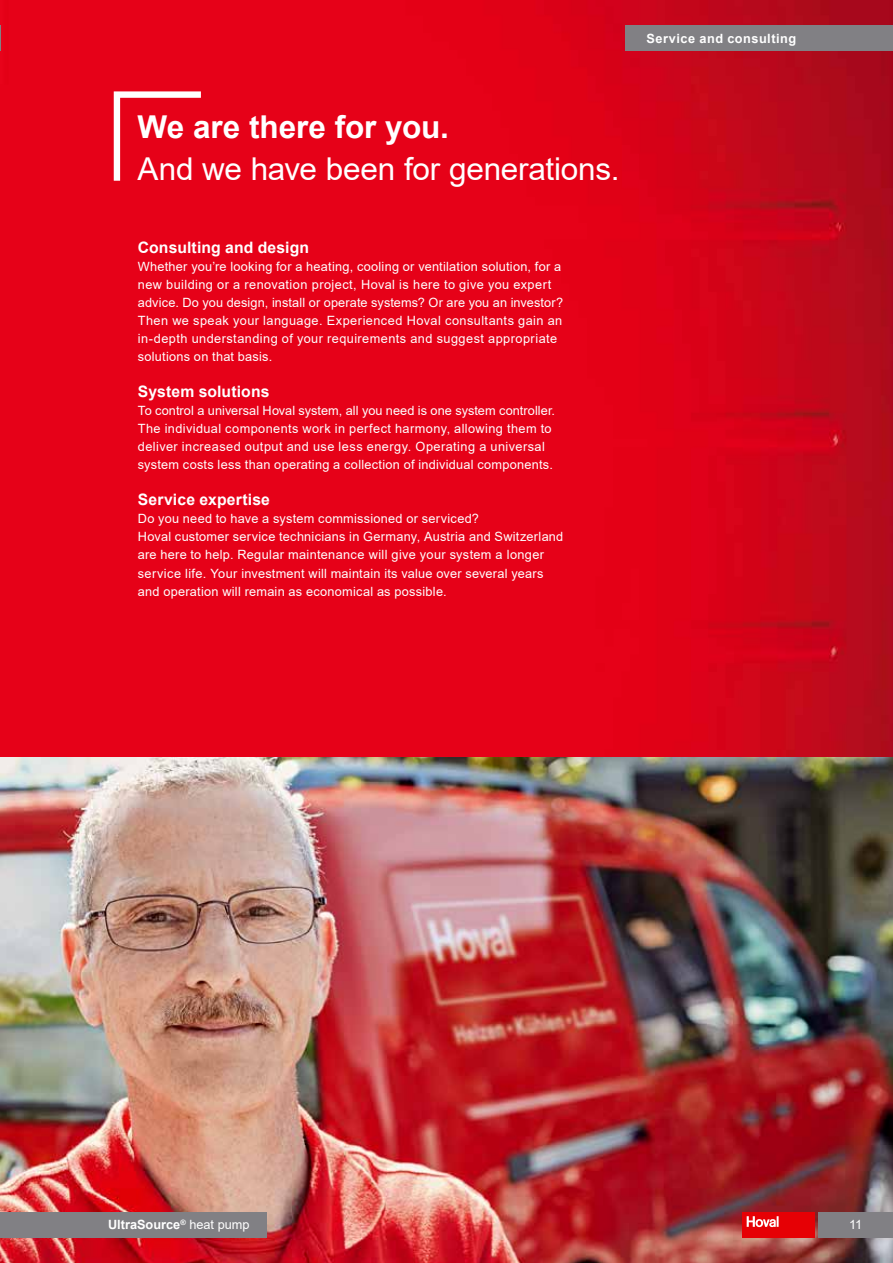
<style>
.page{position:relative;width:893px;height:1263px;background:#fff}
.page>*{position:absolute;margin:0;border:0;box-sizing:border-box;transform-origin:0 0}
.t1{font:31.5px "Arial";letter-spacing:-.01em;color:#fff}
.t2{font:700 31.5px "Arial";letter-spacing:-.005em;color:#fff}
.t3{font:700 15.75px "Arial";letter-spacing:.005em;color:#fff}
.t4{font:12.75px/18px "Arial";letter-spacing:.02em;color:#fff}
.t5{font:700 12.75px "Arial";letter-spacing:.035em;color:#fff}
.t6{font:700 12.75px "Arial";color:#fff}
.s1{font-weight:400}
</style>
<div class="page">
<img style="left:0;top:0;width:893px;height:757px">
<svg style="left:0;top:26px;width:1px;height:25px"></svg>
<div style="left:626px;top:26px;width:267px;height:25px;background:#818084"></div>
<svg style="left:114px;top:91px;width:87px;height:90px;background:#e92337"></svg>
<img style="left:0;top:757px;width:893px;height:506px">
<div style="left:742px;top:1212px;width:73px;height:25px;background:#e60005"></div>
<svg style="left:747px;top:1216px;width:32px;height:11px"></svg>
<div style="left:819px;top:1212px;width:74px;height:25px;background:#818084"></div>
<div style="left:0;top:1212px;width:267px;height:25px;background:#818084"></div>
<h1 class="t2" style="left:138px;top:105px;width:313px">We are there for you.</h1>
<h1 class="t1" style="left:138px;top:148px;width:483px">And we have been for generations.</h1>
<p class="t3" style="left:138px;top:237px;width:173px">Consulting and design</p>
<p class="t4" style="left:138px;top:258px;width:427px">Whether you’re looking for a heating, cooling or ventilation solution, for a new building or a renovation project, Hoval is here to give you expert advice. Do you design, install or operate systems? Or are you an investor?<br>Then we speak your language. Experienced Hoval consultants gain an in-depth understanding of your requirements and suggest appropriate solutions on that basis.</p>
<p class="t3" style="left:138px;top:381px;width:133px">System solutions</p>
<p class="t4" style="left:138px;top:402px;width:419px">To control a universal Hoval system, all you need is one system controller.<br>The individual components work in perfect harmony, allowing them to deliver increased output and use less energy. Operating a universal system costs less than operating a collection of individual components.</p>
<p class="t3" style="left:138px;top:489px;width:134px">Service expertise</p>
<p class="t4" style="left:138px;top:510px;width:427px">Do you need to have a system commissioned or serviced?<br>Hoval customer service technicians in Germany, Austria and Switzerland are here to help. Regular maintenance will give your system a longer service life. Your investment will maintain its value over several years and operation will remain as economical as possible.</p>
<p class="t5" style="left:646px;top:30px;width:151px">Service and consulting</p>
<p class="t6" style="left:108px;top:1216px;width:143px">UltraSource<sup>®</sup> <span class="s1">heat pump</span></p>
<p class="t4" style="left:849px;top:1216px;width:15px">11</p>
</div>
